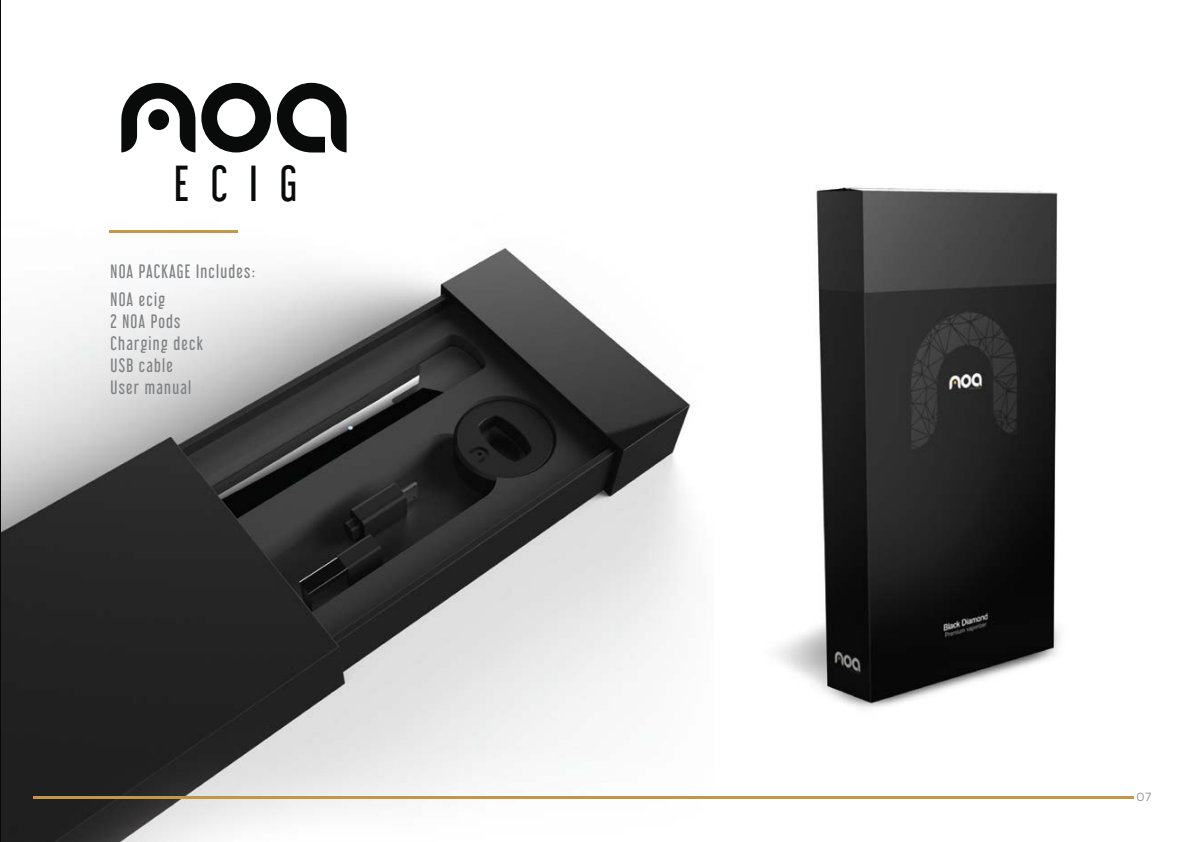
<style>
.page{position:relative;width:1191px;height:842px;background:#fff}
.page>*{position:absolute;margin:0;border:0;box-sizing:border-box;transform-origin:0 0}
.t1{font:44.4px "Libel Suit Rg";color:#090a0a}
.t2{font:17px/22px "Libel Suit Rg";letter-spacing:.075em;color:#808285}
.t3{font:300 12px "Metropolis";color:#808285}
</style>
<div class="page">
<img style="left:776px;top:187px;width:284px;height:522px">
<img style="left:1px;top:230px;width:712px;height:612px">
<hr style="left:0;top:0;width:1px;height:842px;background:#070909">
<hr style="left:33px;top:796px;width:1100px;height:2px;background:#c2974a">
<hr style="left:109px;top:230px;width:128px;height:2px;background:#c2974a">
<svg style="left:121px;top:83px;width:74px;height:69px"></svg>
<svg style="left:201px;top:83px;width:145px;height:69px"></svg>
<div style="left:148px;top:109px;width:21px;height:21px;background:#090a0a;border-radius:50%"></div>
<h1 class="t1" style="left:174px;top:148px;width:125px">ECIG</h1>
<p class="t2" style="left:111px;top:255px;width:146px;line-height:28px">NOA PACKAGE Includes:<br>NOA ecig</p>
<p class="t2" style="left:111px;top:308px;width:94px">2 NOA Pods<br>Charging deck<br>USB cable<br>User manual</p>
<p class="t3" style="left:1136px;top:789px;width:17px">07</p>
</div>
